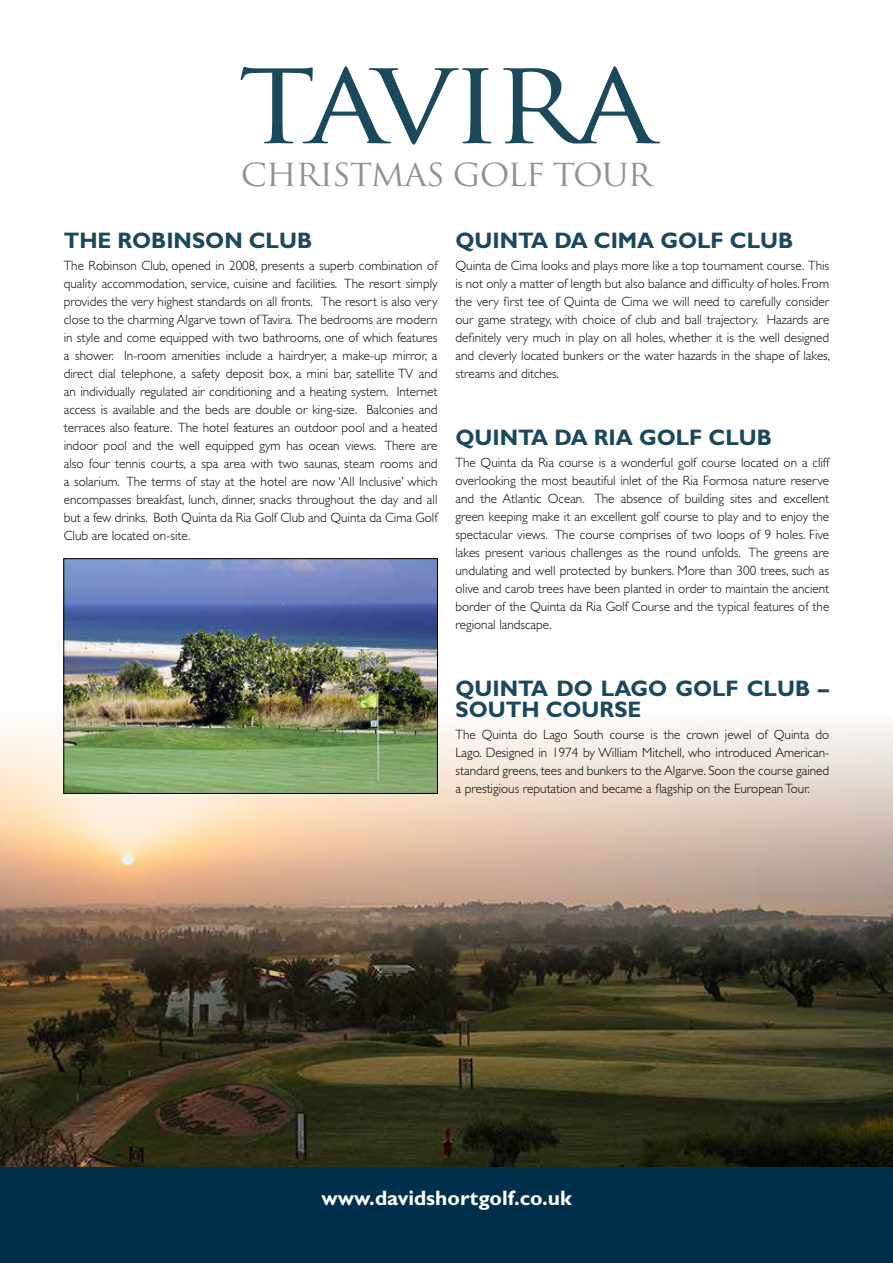
<style>
.page{position:relative;width:893px;height:1263px;background:#fff}
.page>*{position:absolute;margin:0;border:0;box-sizing:border-box;transform-origin:0 0}
.t1{font:117px "Trajan Pro";letter-spacing:-.06em;color:#1b485b;scale:1.1 1}
.t2{font:30.9px "Trajan Pro";letter-spacing:-.04em;color:#8f9193;scale:1.06 1}
.t3{font:700 22.5px/21px "Gill Sans Std";color:#1b485b}
.t4{font:700 21px "Gill Sans Std";color:#fff}
.t5{font:300 13.5px/18px "Gill Sans Std";color:#000;text-align:justify}
</style>
<div class="page">
<img style="left:0;top:612px;width:893px;height:555px">
<div style="left:0;top:1167px;width:893px;height:96px;background:#00304c"></div>
<img style="left:66px;top:560px;width:370px;height:232px">
<div style="left:64px;top:558px;width:374px;height:236px;border:1px solid #000"></div>
<h1 class="t1" style="left:238px;top:26px;width:381px">tavira</h1>
<h2 class="t2" style="left:241px;top:155px;width:390px">CHRISTMAS GOLF TOUR</h2>
<h3 class="t3" style="left:64px;top:230px;width:250px">THE ROBINSON CLUB</h3>
<p class="t5" style="left:64px;top:257px;width:375px">The Robinson Club, opened in 2008, presents a superb combination of quality accommodation, service, cuisine and facilities. The resort simply provides the very highest standards on all fronts. The resort is also very close to the charming Algarve town of Tavira. The bedrooms are modern in style and come equipped with two bathrooms, one of which features a shower. In-room amenities include a hairdryer, a make-up mirror, a direct dial telephone, a safety deposit box, a mini bar, satellite TV and an individually regulated air conditioning and a heating system. Internet access is available and the beds are double or king-size. Balconies and terraces also feature. The hotel features an outdoor pool and a heated indoor pool and the well equipped gym has ocean views. There are also four tennis courts, a spa area with two saunas, steam rooms and a solarium. The terms of stay at the hotel are now ‘All Inclusive’ which encompasses breakfast, lunch, dinner, snacks throughout the day and all but a few drinks. Both Quinta da Ria Golf Club and Quinta da Cima Golf Club are located on-site.</p>
<h3 class="t3" style="left:455px;top:230px;width:339px">QUINTA DA CIMA GOLF CLUB</h3>
<p class="t5" style="left:455px;top:257px;width:376px">Quinta de Cima looks and plays more like a top tournament course. This is not only a matter of length but also balance and difficulty of holes. From the very first tee of Quinta de Cima we will need to carefully consider our game strategy, with choice of club and ball trajectory. Hazards are definitely very much in play on all holes, whether it is the well designed and cleverly located bunkers or the water hazards in the shape of lakes, streams and ditches.</p>
<h3 class="t3" style="left:455px;top:427px;width:318px">QUINTA DA RIA GOLF CLUB</h3>
<p class="t5" style="left:455px;top:454px;width:375px">The Quinta da Ria course is a wonderful golf course located on a cliff overlooking the most beautiful inlet of the Ria Formosa nature reserve and the Atlantic Ocean. The absence of building sites and excellent green keeping make it an excellent golf course to play and to enjoy the spectacular views. The course comprises of two loops of 9 holes. Five lakes present various challenges as the round unfolds. The greens are undulating and well protected by bunkers. More than 300 trees, such as olive and carob trees have been planted in order to maintain the ancient border of the Quinta da Ria Golf Course and the typical features of the regional landscape.</p>
<h3 class="t3" style="left:455px;top:678px;width:375px">QUINTA DO LAGO GOLF CLUB –<br>SOUTH COURSE</h3>
<p class="t5" style="left:455px;top:726px;width:375px">The Quinta do Lago South course is the crown jewel of Quinta do Lago. Designed in 1974 by William Mitchell, who introduced American&shy;standard greens, tees and bunkers to the Algarve. Soon the course gained a prestigious reputation and became a flagship on the European Tour.</p>
<h3 class="t4" style="left:321px;top:1186px;width:252px">www.davidshortgolf.co.uk</h3>
</div>
